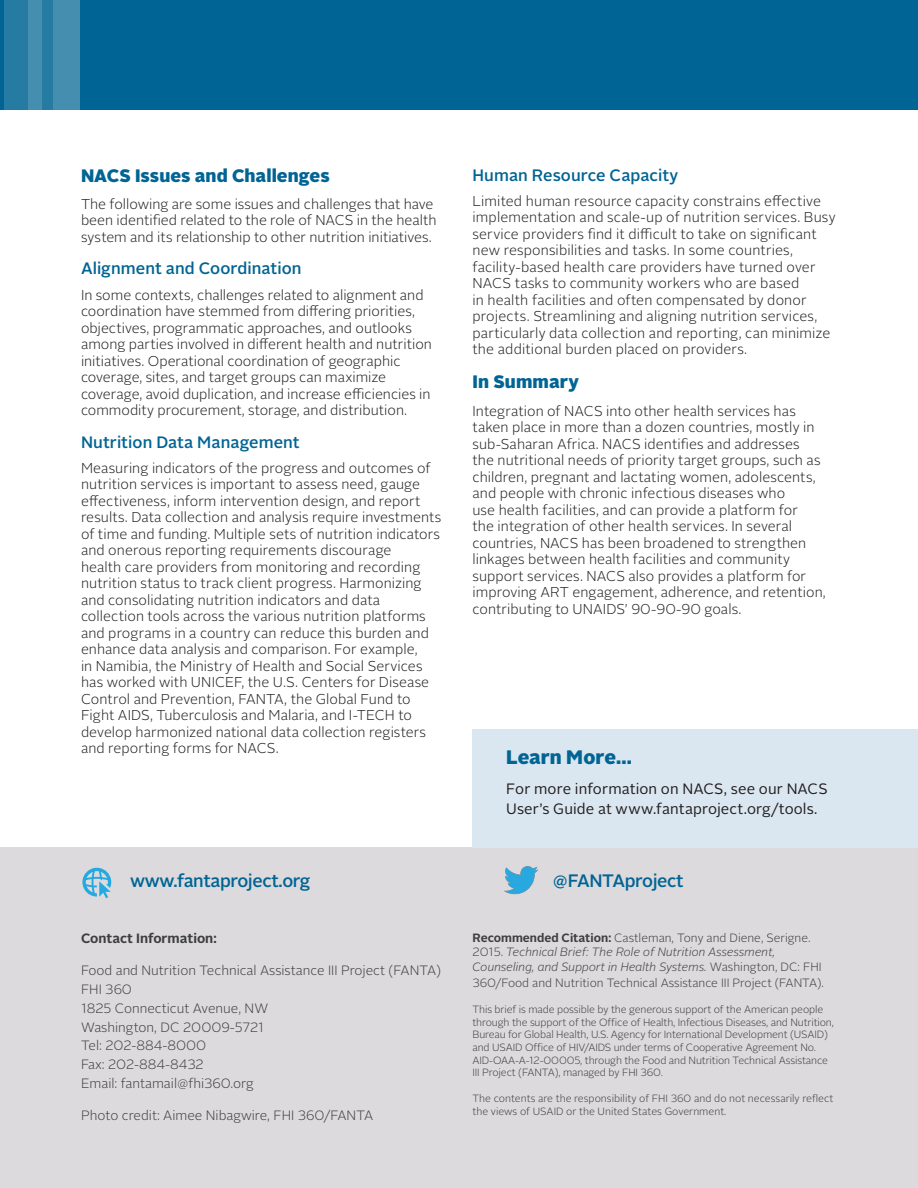
<style>
.page{position:relative;width:918px;height:1188px;background:#fff}
.page>*{position:absolute;margin:0;border:0;box-sizing:border-box;transform-origin:0 0}
.t1{font:900 19.5px "Alright Sans";letter-spacing:-.005em;color:#006494}
.t2{font:500 18px "Alright Sans";letter-spacing:-.02em;color:#006494}
.Heading_sub-heading{font:900 18px "Alright Sans";letter-spacing:.005em;color:#006494}
.Sub_heading{font:500 16.5px "Alright Sans";letter-spacing:.005em;color:#006494}
.t3{font:15px/19.5px "Alright Sans";letter-spacing:.005em;color:#231f20}
.t4{font:300 14.25px/16.5px "Alright Sans";letter-spacing:.005em;color:#231f20}
.t5{font:300 13.5px/18.8px "Alright Sans";color:#3e3e3f}
.t6{font:700 13.5px "Alright Sans";color:#3e3e3f}
.t7{font:italic 300 12px/14.4px "Alright Sans";color:#3e3e3f}
.t8{font:300 12px "Alright Sans";color:#3e3e3f}
.t9{font:300 10.5px/12.6px "Alright Sans";letter-spacing:-.01em;color:#3e3e3f}
.s1{font-weight:700;font-style:normal}
.s2{font-style:normal}
</style>
<div class="page">
<div style="left:0;top:0;width:918px;height:110px;background:#006494"></div>
<div style="left:4px;top:0;width:49px;height:110px;background:#267ba3"></div>
<div style="left:53px;top:0;width:27px;height:110px;background:#468eb0"></div>
<svg style="left:28px;top:0;width:13px;height:110px"></svg>
<div style="left:0;top:848px;width:918px;height:340px;background:#dcdadc"></div>
<div style="left:472px;top:729px;width:446px;height:119px;background:#dae7f1"></div>
<svg style="left:82px;top:868px;width:29px;height:30px"></svg>
<img style="left:504px;top:866px;width:34px;height:29px">
<p class="Heading_sub-heading" style="left:81px;top:162px;width:250px">NACS Issues and Challenges</p>
<p class="t4" style="left:81px;top:196px;width:357px">The following are some issues and challenges that have been identified related to the role of NACS in the health system and its relationship to other nutrition initiatives.</p>
<p class="Sub_heading" style="left:81px;top:257px;width:222px">Alignment and Coordination</p>
<p class="t4" style="left:81px;top:287px;width:352px">In some contexts, challenges related to alignment and coordination have stemmed from differing priorities, objectives, programmatic approaches, and outlooks among parties involved in different health and nutrition initiatives. Operational coordination of geographic coverage, sites, and target groups can maximize coverage, avoid duplication, and increase efficiencies in commodity procurement, storage, and distribution.</p>
<p class="Sub_heading" style="left:81px;top:430px;width:220px">Nutrition Data Management</p>
<p class="t4" style="left:81px;top:460px;width:362px">Measuring indicators of the progress and outcomes of nutrition services is important to assess need, gauge effectiveness, inform intervention design, and report results. Data collection and analysis require investments of time and funding. Multiple sets of nutrition indicators and onerous reporting requirements discourage<br>health care providers from monitoring and recording nutrition status to track client progress. Harmonizing and consolidating nutrition indicators and data collection tools across the various nutrition platforms and programs in a country can reduce this burden and enhance data analysis and comparison. For example,<br>in Namibia, the Ministry of Health and Social Services has worked with UNICEF, the U.S. Centers for Disease Control and Prevention, FANTA, the Global Fund to Fight AIDS, Tuberculosis and Malaria, and I-TECH to develop harmonized national data collection registers and reporting forms for NACS.</p>
<p class="Sub_heading" style="left:472px;top:163px;width:207px">Human Resource Capacity</p>
<p class="t4" style="left:472px;top:193px;width:365px">Limited human resource capacity constrains effective implementation and scale-up of nutrition services. Busy service providers find it difficult to take on significant new responsibilities and tasks. In some countries, facility-based health care providers have turned over NACS tasks to community workers who are based<br>in health facilities and often compensated by donor projects. Streamlining and aligning nutrition services, particularly data collection and reporting, can minimize the additional burden placed on providers.</p>
<p class="Heading_sub-heading" style="left:472px;top:369px;width:108px">In Summary</p>
<p class="t4" style="left:472px;top:403px;width:355px">Integration of NACS into other health services has taken place in more than a dozen countries, mostly in sub-Saharan Africa. NACS identifies and addresses<br>the nutritional needs of priority target groups, such as children, pregnant and lactating women, adolescents, and people with chronic infectious diseases who<br>use health facilities, and can provide a platform for<br>the integration of other health services. In several countries, NACS has been broadened to strengthen linkages between health facilities and community support services. NACS also provides a platform for improving ART engagement, adherence, and retention, contributing to UNAIDS’ 90-90-90 goals.</p>
<p class="t1" style="left:506px;top:743px;width:127px">Learn More...</p>
<p class="t3" style="left:506px;top:780px;width:323px">For more information on NACS, see our NACS<br>User’s Guide at www.fantaproject.org/tools.</p>
<p class="t2" style="left:130px;top:868px;width:182px">www.fantaproject.org</p>
<p class="t2" style="left:553px;top:868px;width:132px">@FANTAproject</p>
<p class="t6" style="left:81px;top:929px;width:137px">Contact Information:</p>
<p class="t5" style="left:81px;top:962px;width:362px">Food and Nutrition Technical Assistance III Project (FANTA)<br>FHI 360<br>1825 Connecticut Avenue, NW<br>Washington, DC 20009-5721<br>Tel: 202-884-8000<br>Fax: 202-884-8432<br>Email: fantamail@fhi360.org</p>
<p class="t5" style="left:81px;top:1106px;width:294px">Photo credit: Aimee Nibagwire, FHI 360/FANTA</p>
<p class="t7" style="left:472px;top:931px;width:351px"><span class="s1">Recommended Citation:</span> <span class="s2">Castleman, Tony and Diene, Serigne.<br>2015.</span> Technical Brief: The Role of Nutrition Assessment,<br>Counseling, and Support in Health Systems. <span class="s2">Washington, DC: FHI</span></p>
<p class="t8" style="left:472px;top:975px;width:353px">360/Food and Nutrition Technical Assistance III Project (FANTA).</p>
<p class="t9" style="left:472px;top:1003px;width:363px">This brief is made possible by the generous support of the American people through the support of the Office of Health, Infectious Diseases, and Nutrition, Bureau for Global Health, U.S. Agency for International Development (USAID) and USAID Office of HIV/AIDS under terms of Cooperative Agreement No.<br>AID-OAA-A-12-00005, through the Food and Nutrition Technical Assistance III Project (FANTA), managed by FHI 360.</p>
<p class="t9" style="left:472px;top:1092px;width:362px">The contents are the responsibility of FHI 360 and do not necessarily reflect the views of USAID or the United States Government.</p>
</div>
